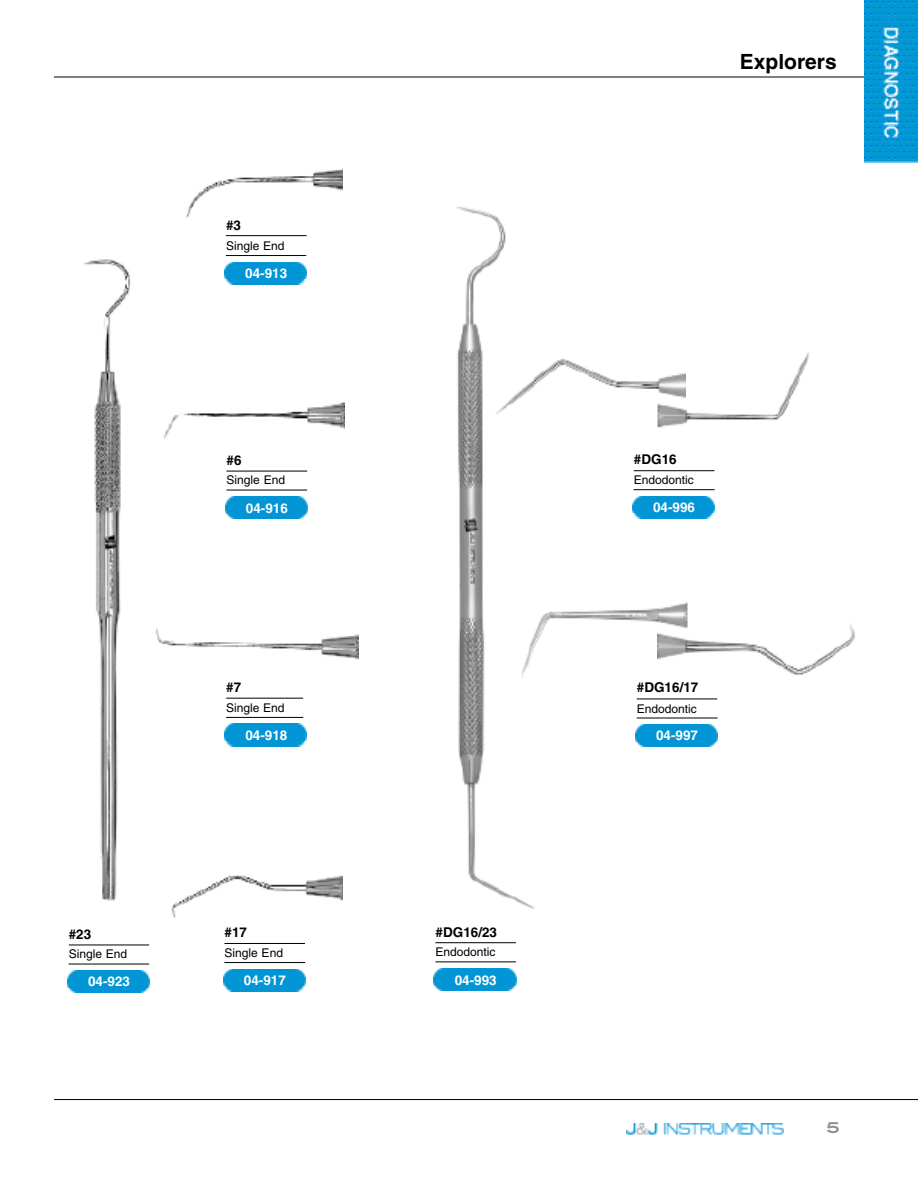
<style>
.page{position:relative;width:918px;height:1188px;background:#fff}
.page>*{position:absolute;margin:0;border:0;box-sizing:border-box;transform-origin:0 0}
.t1{font:700 21px "Helvetica";color:#000}
.t2{font:700 15px "Blair ITC Std";color:#919191}
.t3{font:700 13.5px "Helvetica";color:#fff}
.t4{font:700 13.5px "Helvetica";color:#000}
.t5{font:12px "Helvetica";color:#000}
</style>
<div class="page">
<img style="left:84px;top:259px;width:46px;height:642px">
<img style="left:626px;top:1123px;width:157px;height:12px">
<hr style="left:54px;top:77px;width:864px;height:1px;background:#000">
<img style="left:864px;top:0;width:54px;height:162px">
<img style="left:456px;top:206px;width:79px;height:703px">
<hr style="left:54px;top:1099px;width:864px;height:1px;background:#000">
<img style="left:186px;top:168px;width:157px;height:50px">
<img style="left:164px;top:402px;width:180px;height:37px">
<img style="left:171px;top:875px;width:172px;height:43px">
<img style="left:155px;top:628px;width:204px;height:32px">
<img style="left:492px;top:356px;width:166px;height:63px">
<hr style="left:69px;top:945px;width:80px;height:1px;background:#000">
<hr style="left:69px;top:964px;width:80px;height:1px;background:#000">
<img style="left:67px;top:970px;width:82px;height:9px">
<img style="left:67px;top:979px;width:82px;height:14px">
<hr style="left:226px;top:698px;width:77px;height:1px;background:#000">
<hr style="left:226px;top:717px;width:77px;height:1px;background:#000">
<svg style="left:224px;top:723px;width:78px;height:24px"></svg>
<img style="left:225px;top:724px;width:82px;height:9px">
<img style="left:225px;top:733px;width:82px;height:13px">
<hr style="left:224px;top:943px;width:81px;height:1px;background:#000">
<hr style="left:224px;top:962px;width:81px;height:1px;background:#000">
<img style="left:223px;top:969px;width:82px;height:9px">
<img style="left:223px;top:978px;width:82px;height:13px">
<hr style="left:226px;top:471px;width:81px;height:1px;background:#000">
<hr style="left:226px;top:490px;width:81px;height:1px;background:#000">
<img style="left:225px;top:497px;width:82px;height:8px">
<img style="left:225px;top:505px;width:82px;height:14px">
<img style="left:658px;top:352px;width:152px;height:76px">
<img style="left:688px;top:624px;width:167px;height:51px">
<img style="left:518px;top:599px;width:170px;height:84px">
<hr style="left:634px;top:470px;width:80px;height:1px;background:#000">
<hr style="left:634px;top:489px;width:81px;height:1px;background:#000">
<img style="left:632px;top:496px;width:82px;height:9px">
<img style="left:632px;top:505px;width:82px;height:14px">
<hr style="left:226px;top:235px;width:81px;height:1px;background:#000">
<hr style="left:226px;top:255px;width:80px;height:1px;background:#000">
<img style="left:224px;top:262px;width:83px;height:9px">
<img style="left:224px;top:271px;width:83px;height:13px">
<hr style="left:435px;top:942px;width:81px;height:1px;background:#000">
<hr style="left:435px;top:962px;width:81px;height:1px;background:#000">
<img style="left:434px;top:968px;width:82px;height:9px">
<img style="left:434px;top:977px;width:82px;height:14px">
<hr style="left:637px;top:699px;width:80px;height:1px;background:#000">
<hr style="left:637px;top:718px;width:81px;height:1px;background:#000">
<img style="left:635px;top:724px;width:82px;height:9px">
<img style="left:635px;top:733px;width:82px;height:14px">
<p class="t4" style="left:69px;top:928px;width:24px">#23</p>
<p class="t5" style="left:69px;top:949px;width:60px">Single End</p>
<p class="t3" style="left:88px;top:976px;width:44px">04-923</p>
<p class="t4" style="left:226px;top:220px;width:17px">#3</p>
<p class="t5" style="left:226px;top:241px;width:60px">Single End</p>
<p class="t3" style="left:245px;top:268px;width:44px">04-913</p>
<p class="t4" style="left:227px;top:455px;width:17px">#6</p>
<p class="t5" style="left:227px;top:476px;width:60px">Single End</p>
<p class="t3" style="left:246px;top:503px;width:44px">04-916</p>
<p class="t4" style="left:226px;top:682px;width:17px">#7</p>
<p class="t5" style="left:226px;top:703px;width:60px">Single End</p>
<p class="t3" style="left:245px;top:730px;width:44px">04-918</p>
<p class="t4" style="left:225px;top:927px;width:24px">#17</p>
<p class="t5" style="left:225px;top:948px;width:60px">Single End</p>
<p class="t3" style="left:244px;top:975px;width:44px">04-917</p>
<h1 class="t1" style="left:740px;top:54px;width:98px">Explorers</h1>
<p class="t4" style="left:436px;top:926px;width:63px">#DG16/23</p>
<p class="t5" style="left:436px;top:947px;width:62px">Endodontic</p>
<p class="t3" style="left:455px;top:974px;width:44px">04-993</p>
<p class="t4" style="left:634px;top:454px;width:44px">#DG16</p>
<p class="t5" style="left:634px;top:475px;width:62px">Endodontic</p>
<p class="t3" style="left:653px;top:502px;width:44px">04-996</p>
<p class="t4" style="left:637px;top:682px;width:63px">#DG16/17</p>
<p class="t5" style="left:637px;top:705px;width:62px">Endodontic</p>
<p class="t3" style="left:656px;top:730px;width:44px">04-997</p>
<p class="t2" style="left:826px;top:1122px;width:15px">5</p>
</div>
